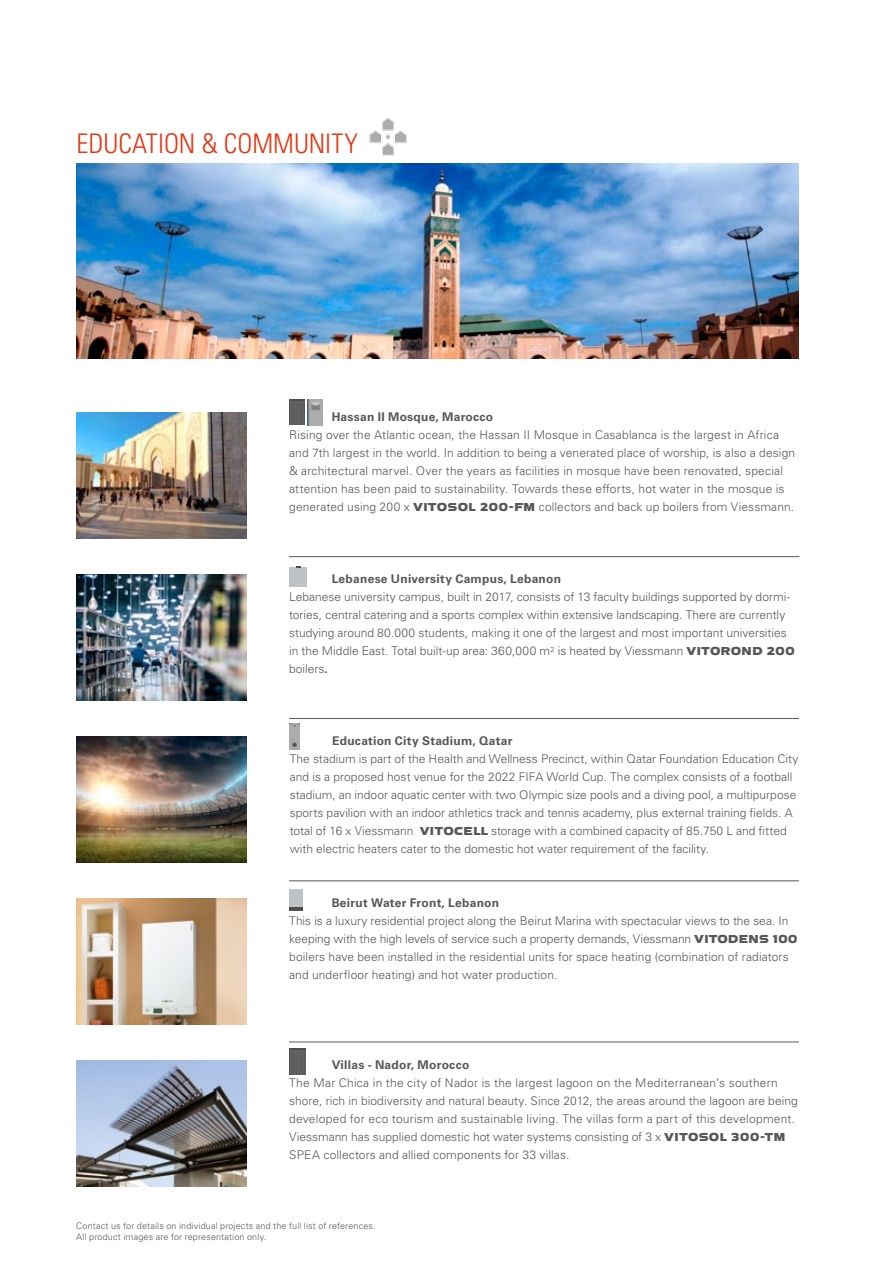
<style>
.page{position:relative;width:893px;height:1263px;background:#fff}
.page>*{position:absolute;margin:0;border:0;box-sizing:border-box;transform-origin:0 0}
.t1{font:27px "Univers LTCYR 47 Light Cond";letter-spacing:-.005em;color:#e63612}
.t2{font:300 12px/18px "Univers LTCYR 45";letter-spacing:.005em;color:#575756}
.t3{font:700 12px "Univers LTCYR 65";letter-spacing:.02em;color:#575756}
.t4{font:300 9px/10.8px "Univers LTCYR 45";letter-spacing:.02em;color:#575756}
.s1{font-family:"VIESSMANN Normal";font-weight:400}
.s2{font-family:"Univers LTCYR 65";font-weight:700}
</style>
<div class="page">
<hr style="left:289px;top:1042px;width:510px;height:1px;background:#575756">
<img style="left:77px;top:412px;width:170px;height:126px">
<img style="left:76px;top:737px;width:170px;height:126px">
<hr style="left:289px;top:556px;width:510px;height:1px;background:#575756">
<img style="left:76px;top:575px;width:170px;height:126px">
<img style="left:76px;top:899px;width:170px;height:126px">
<hr style="left:289px;top:718px;width:510px;height:1px;background:#575756">
<hr style="left:289px;top:880px;width:510px;height:1px;background:#575756">
<img style="left:77px;top:1061px;width:170px;height:126px">
<img style="left:369px;top:118px;width:38px;height:38px">
<img style="left:307px;top:400px;width:15px;height:25px">
<img style="left:289px;top:400px;width:16px;height:25px">
<img style="left:289px;top:724px;width:10px;height:25px">
<img style="left:290px;top:1049px;width:15px;height:25px">
<div style="left:289px;top:889px;width:13px;height:18px;background:#bfc3c6"></div>
<svg style="left:289px;top:907px;width:13px;height:3px"></svg>
<div style="left:290px;top:567px;width:17px;height:20px;background:#bfc3c6"></div>
<img style="left:77px;top:164px;width:722px;height:194px">
<h1 class="t1" style="left:77px;top:125px;width:283px">EDUCATION &amp; COMMUNITY</h1>
<p class="t3" style="left:332px;top:408px;width:163px">Hassan II Mosque, Marocco</p>
<p class="t2" style="left:289px;top:425px;width:507px">Rising over the Atlantic ocean, the Hassan II Mosque in Casablanca is the largest in Africa and 7th largest in the world. In addition to being a venerated place of worship, is also a design &amp; architectural marvel. Over the years as facilities in mosque have been renovated, special attention has been paid to sustainability. Towards these efforts, hot water in the mosque is generated using 200 x <span class="s1">VITOSOL 200-FM</span> collectors and back up boilers from Viessmann.</p>
<p class="t3" style="left:332px;top:571px;width:231px">Lebanese University Campus, Lebanon</p>
<p class="t2" style="left:289px;top:588px;width:507px">Lebanese university campus, built in 2017, consists of 13 faculty buildings supported by dormi&shy;tories, central catering and a sports complex within extensive landscaping. There are currently studying around 80.000 students, making it one of the largest and most important universities in the Middle East. Total built-up area: 360,000 m<sup>2</sup> is heated by Viessmann <span class="s1">VITOROND 200 </span>boilers<span class="s2">.</span></p>
<p class="t3" style="left:332px;top:733px;width:182px">Education City Stadium, Qatar</p>
<p class="t2" style="left:290px;top:750px;width:510px">The stadium is part of the Health and Wellness Precinct, within Qatar Foundation Education City and is a proposed host venue for the 2022 FIFA World Cup. The complex consists of a football stadium, an indoor aquatic center with two Olympic size pools and a diving pool, a multipurpose sports pavilion with an indoor athletics track and tennis academy, plus external training fields. A total of 16 x Viessmann <span class="s1">VITOCELL</span> storage with a combined capacity of 85.750 L and fitted with electric heaters cater to the domestic hot water requirement of the facility.</p>
<p class="t3" style="left:332px;top:895px;width:169px">Beirut Water Front, Lebanon</p>
<p class="t2" style="left:289px;top:912px;width:510px">This is a luxury residential project along the Beirut Marina with spectacular views to the sea. In keeping with the high levels of service such a property demands, Viessmann <span class="s1">VITODENS 100 </span>boilers have been installed in the residential units for space heating (combination of radiators and underfloor heating) and hot water production.</p>
<p class="t3" style="left:332px;top:1056px;width:139px">Villas - Nador, Morocco</p>
<p class="t2" style="left:289px;top:1073px;width:510px">The Mar Chica in the city of Nador is the largest lagoon on the Mediterranean’s southern shore, rich in biodiversity and natural beauty. Since 2012, the areas around the lagoon are being developed for eco tourism and sustainable living. The villas form a part of this development.<br>Viessmann has supplied domestic hot water systems consisting of 3 x <span class="s1">VITOSOL 300-TM </span>SPEA collectors and allied components for 33 villas.</p>
<p class="t4" style="left:76px;top:1220px;width:301px">Contact us for details on individual projects and the full list of references.<br>All product images are for representation only.</p>
</div>
